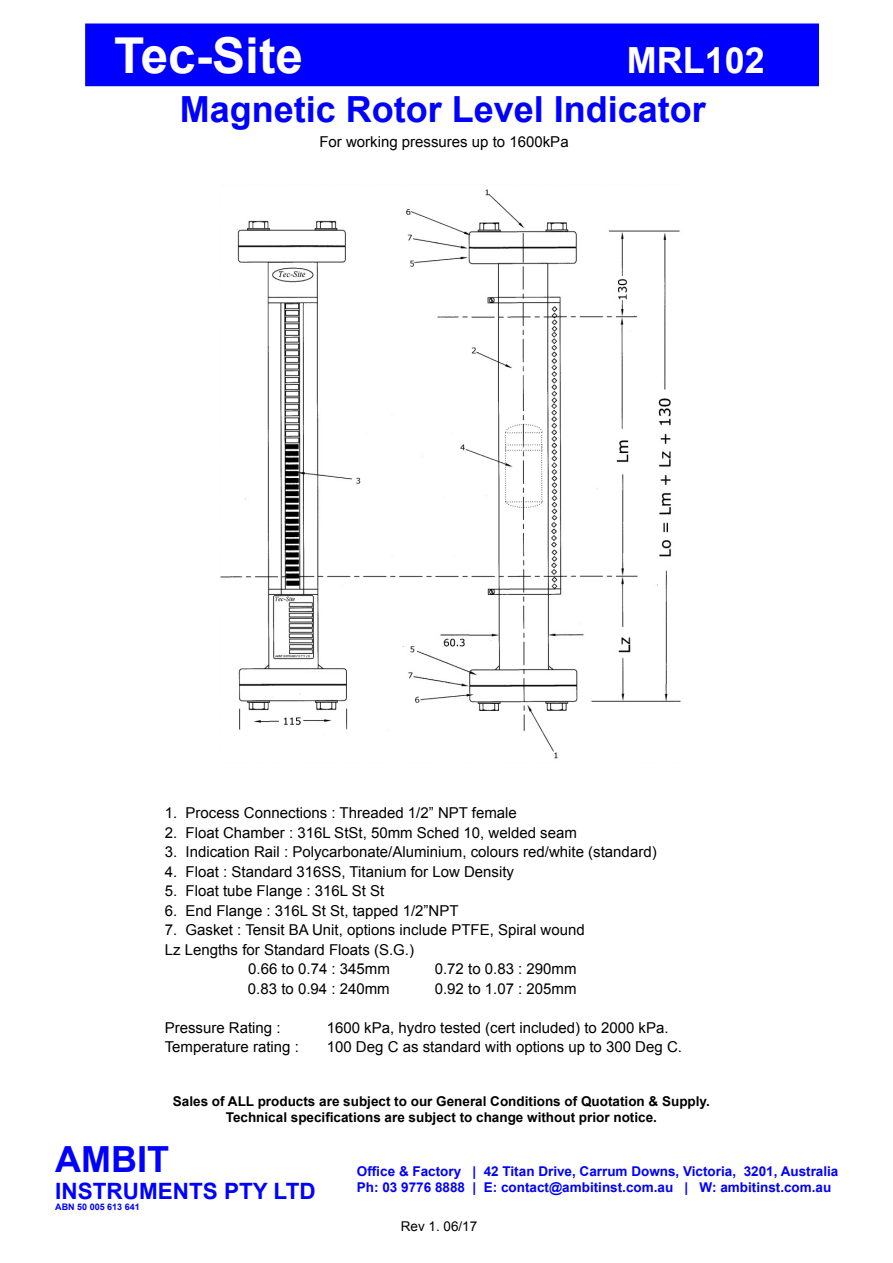
<style>
.page{position:relative;width:893px;height:1263px;background:#fff}
.page>*{position:absolute;margin:0;border:0;box-sizing:border-box;transform-origin:0 0}
.t1{font:700 49.5px "Arial";color:#fff}
.t2{font:700 36px "Arial";color:#00f}
.t3{font:700 36px "Arial";color:#fff}
.t4{font:700 22.5px "Arial";color:#00f}
.t5{font:15px "Arial";color:#000}
.t6{font:700 13.5px/16.2px "Arial";color:#000;text-align:center}
.t7{font:700 13.5px/16.2px "Arial";color:#00f}
.t8{font:13.5px "Arial";color:#000}
.t9{font:700 9px "Arial";color:#00f}
</style>
<div class="page">
<div style="left:86px;top:24px;width:732px;height:61px;background:#00f"></div>
<div style="left:85px;top:23px;width:734px;height:63px;border:2px solid #00f"></div>
<img style="left:221px;top:189px;width:460px;height:570px">
<h1 class="t1" style="left:114px;top:22px;width:190px">Tec-Site</h1>
<h2 class="t3" style="left:627px;top:36px;width:140px">MRL102</h2>
<h2 class="t2" style="left:180px;top:85px;width:528px">Magnetic Rotor Level Indicator</h2>
<p class="t5" style="left:319px;top:132px;width:251px">For working pressures up to 1600kPa</p>
<p class="t5" style="left:165px;top:803px;width:354px">1. Process Connections : Threaded 1/2” NPT female</p>
<p class="t5" style="left:165px;top:822px;width:414px">2. Float Chamber : 316L StSt, 50mm Sched 10, welded seam</p>
<p class="t5" style="left:165px;top:842px;width:493px">3. Indication Rail : Polycarbonate/Aluminium, colours red/white (standard)</p>
<p class="t5" style="left:165px;top:861px;width:351px">4. Float : Standard 316SS, Titanium for Low Density</p>
<p class="t5" style="left:165px;top:881px;width:221px">5. Float tube Flange : 316L St St</p>
<p class="t5" style="left:165px;top:900px;width:295px">6. End Flange : 316L St St, tapped 1/2”NPT</p>
<p class="t5" style="left:165px;top:920px;width:421px">7. Gasket : Tensit BA Unit, options include PTFE, Spiral wound</p>
<p class="t5" style="left:165px;top:939px;width:251px">Lz Lengths for Standard Floats (S.G.)</p>
<p class="t5" style="left:248px;top:959px;width:143px">0.66 to 0.74 : 345mm</p>
<p class="t5" style="left:435px;top:959px;width:143px">0.72 to 0.83 : 290mm</p>
<p class="t5" style="left:248px;top:978px;width:143px">0.83 to 0.94 : 240mm</p>
<p class="t5" style="left:435px;top:978px;width:143px">0.92 to 1.07 : 205mm</p>
<p class="t5" style="left:165px;top:1017px;width:117px">Pressure Rating :</p>
<p class="t5" style="left:327px;top:1017px;width:343px">1600 kPa, hydro tested (cert included) to 2000 kPa.</p>
<p class="t5" style="left:165px;top:1037px;width:136px">Temperature rating :</p>
<p class="t5" style="left:327px;top:1037px;width:357px">100 Deg C as standard with options up to 300 Deg C.</p>
<p class="t6" style="left:173px;top:1093px;width:538px">Sales of ALL products are subject to our General Conditions of Quotation &amp; Supply.<br>Technical specifications are subject to change without prior notice.</p>
<h2 class="t2" style="left:55px;top:1135px;width:115px">AMBIT</h2>
<h3 class="t4" style="left:55px;top:1176px;width:262px">INSTRUMENTS PTY LTD</h3>
<p class="t9" style="left:55px;top:1201px;width:86px">ABN 50 005 613 641</p>
<p class="t7" style="left:357px;top:1164px;width:483px">Office &amp; Factory | 42 Titan Drive, Carrum Downs, Victoria, 3201, Australia<br>Ph: 03 9776 8888 | E: contact@ambitinst.com.au | W: ambitinst.com.au</p>
<p class="t8" style="left:401px;top:1218px;width:78px">Rev 1. 06/17</p>
</div>
